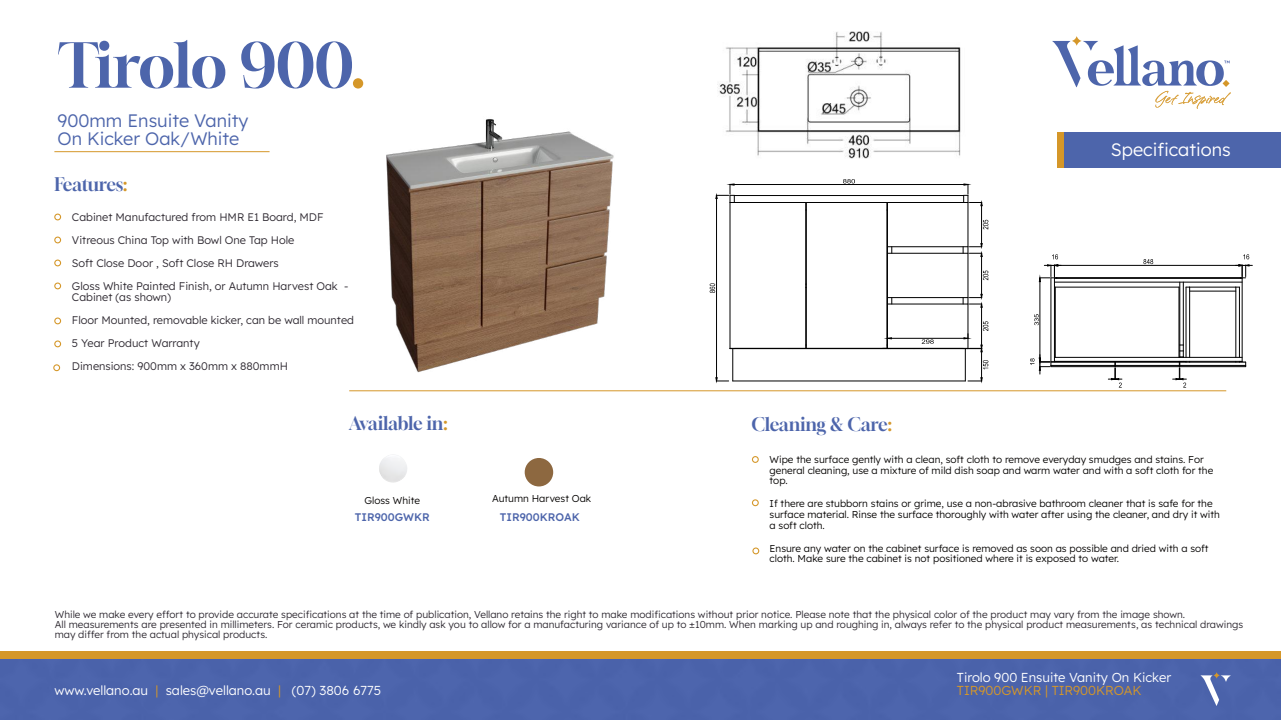
<style>
.page{position:relative;width:1281px;height:720px;background:#fff}
.page>*{position:absolute;margin:0;border:0;box-sizing:border-box;transform-origin:0 0}
.t1{font:60.6px "Gloock";letter-spacing:-.02em;color:#4d65ab}
.t2{font:300 18px/18px "Lexend";color:#4d65ab}
.t3{font:18px "Gloock";letter-spacing:-.015em;color:#4d65ab}
.t4{font:300 18px "Lexend";color:#fff}
.t5{font:18px "Gloock";letter-spacing:-.035em;color:#4d65ab}
.t6{font:300 13px "Lexend";color:#fff}
.t7{font:300 13px "Lexend";color:#d59729}
.t8{font:300 11px/23px "Lexend";color:#2f2a32}
.t9{font:500 11px "Lexend";color:#4d65ab}
.t10{font:300 10px/11px "Lexend";color:#070504}
.t11{font:300 10px/10px "Lexend";color:#2f2a32}
.s1{color:#d59729}
</style>
<div class="page">
<div style="left:1057px;top:132px;width:223px;height:36px;background:#4d65ab"></div>
<div style="left:1057px;top:132px;width:7px;height:36px;background:#d59729"></div>
<div style="left:0;top:659px;width:1280px;height:61px;background:#4b63ab"></div>
<svg style="left:1200px;top:672px;width:30px;height:34px"></svg>
<div style="left:54px;top:214px;width:7px;height:6px;border:1px solid #d59729;border-radius:50%"></div>
<div style="left:54px;top:237px;width:7px;height:6px;border:1px solid #d59729;border-radius:50%"></div>
<div style="left:54px;top:260px;width:7px;height:6px;border:1px solid #d59729;border-radius:50%"></div>
<div style="left:54px;top:283px;width:7px;height:6px;border:1px solid #d59729;border-radius:50%"></div>
<div style="left:54px;top:318px;width:7px;height:6px;border:1px solid #d59729;border-radius:50%"></div>
<div style="left:752px;top:456px;width:6px;height:7px;border:1px solid #d59729;border-radius:50%"></div>
<div style="left:752px;top:499px;width:6px;height:7px;border:1px solid #d59729;border-radius:50%"></div>
<div style="left:752px;top:548px;width:7px;height:6px;border:1px solid #d59729;border-radius:50%"></div>
<div style="left:54px;top:340px;width:7px;height:7px;border:1px solid #d59729;border-radius:50%"></div>
<hr style="left:54px;top:151px;width:215px;height:1px;background:#d59729">
<svg style="left:1052px;top:36px;width:178px;height:73px"></svg>
<hr style="left:349px;top:390px;width:877px;height:1px;background:#d59729">
<div style="left:0;top:651px;width:1280px;height:8px;background:#d59729"></div>
<img style="left:379px;top:455px;width:28px;height:28px">
<img style="left:349px;top:119px;width:319px;height:273px">
<div style="left:53px;top:364px;width:7px;height:7px;border:1px solid #d59729;border-radius:50%"></div>
<div style="left:524px;top:458px;width:29px;height:28px;background:#8d6840;border-radius:50%"></div>
<hr style="left:967px;top:202px;width:1px;height:45px;background:#000">
<hr style="left:887px;top:202px;width:81px;height:1px;background:#000">
<hr style="left:887px;top:202px;width:1px;height:45px;background:#000">
<hr style="left:887px;top:247px;width:81px;height:1px;background:#000">
<hr style="left:967px;top:304px;width:1px;height:44px;background:#000">
<hr style="left:887px;top:304px;width:81px;height:1px;background:#000">
<hr style="left:887px;top:304px;width:1px;height:44px;background:#000">
<hr style="left:732px;top:349px;width:1px;height:32px;background:#000">
<hr style="left:732px;top:381px;width:233px;height:1px;background:#000">
<hr style="left:967px;top:253px;width:1px;height:45px;background:#000">
<hr style="left:887px;top:253px;width:81px;height:1px;background:#000">
<hr style="left:887px;top:253px;width:1px;height:45px;background:#000">
<hr style="left:887px;top:297px;width:81px;height:1px;background:#000">
<hr style="left:734px;top:195px;width:229px;height:1px;background:#000">
<hr style="left:735px;top:348px;width:228px;height:1px;background:#000">
<svg style="left:887px;top:247px;width:5px;height:6px"></svg>
<svg style="left:887px;top:298px;width:5px;height:6px"></svg>
<hr style="left:886px;top:202px;width:1px;height:146px;background:#000">
<hr style="left:806px;top:202px;width:81px;height:1px;background:#000">
<hr style="left:806px;top:202px;width:1px;height:146px;background:#000">
<hr style="left:805px;top:202px;width:1px;height:146px;background:#000">
<hr style="left:730px;top:202px;width:75px;height:1px;background:#000">
<hr style="left:730px;top:202px;width:1px;height:146px;background:#000">
<hr style="left:730px;top:348px;width:75px;height:1px;background:#000">
<hr style="left:734px;top:184px;width:230px;height:1px;background:#000">
<svg style="left:843px;top:179px;width:12px;height:4px"></svg>
<hr style="left:716px;top:199px;width:1px;height:179px;background:#000">
<svg style="left:715px;top:184px;width:20px;height:18px"></svg>
<svg style="left:715px;top:378px;width:13px;height:4px"></svg>
<svg style="left:709px;top:283px;width:6px;height:10px"></svg>
<hr style="left:981px;top:307px;width:1px;height:38px;background:#000">
<svg style="left:963px;top:345px;width:25px;height:37px"></svg>
<svg style="left:982px;top:321px;width:6px;height:10px"></svg>
<hr style="left:981px;top:257px;width:1px;height:37px;background:#000">
<svg style="left:963px;top:294px;width:19px;height:13px"></svg>
<svg style="left:982px;top:271px;width:6px;height:9px"></svg>
<hr style="left:981px;top:206px;width:1px;height:38px;background:#000">
<svg style="left:963px;top:184px;width:19px;height:22px"></svg>
<svg style="left:963px;top:243px;width:19px;height:14px"></svg>
<svg style="left:982px;top:220px;width:6px;height:9px"></svg>
<hr style="left:891px;top:338px;width:73px;height:1px;background:#000">
<svg style="left:921px;top:339px;width:12px;height:5px"></svg>
<img style="left:717px;top:31px;width:244px;height:128px">
<hr style="left:1039px;top:282px;width:1px;height:76px;background:#000">
<svg style="left:1034px;top:314px;width:4px;height:11px"></svg>
<svg style="left:1052px;top:254px;width:6px;height:5px"></svg>
<svg style="left:1243px;top:254px;width:6px;height:5px"></svg>
<hr style="left:1057px;top:265px;width:181px;height:1px;background:#000">
<svg style="left:1143px;top:259px;width:10px;height:5px"></svg>
<hr style="left:1179px;top:365px;width:66px;height:1px;background:#000">
<hr style="left:1179px;top:362px;width:66px;height:1px;background:#000">
<hr style="left:1179px;top:366px;width:66px;height:1px;background:#000">
<hr style="left:1054px;top:361px;width:188px;height:1px;background:#000">
<hr style="left:1054px;top:357px;width:188px;height:1px;background:#000">
<hr style="left:1050px;top:278px;width:1px;height:84px;background:#000">
<hr style="left:1054px;top:278px;width:1px;height:84px;background:#000">
<hr style="left:1242px;top:278px;width:1px;height:84px;background:#000">
<hr style="left:1239px;top:287px;width:1px;height:70px;background:#000">
<hr style="left:1235px;top:287px;width:1px;height:70px;background:#000">
<hr style="left:1115px;top:365px;width:64px;height:1px;background:#000">
<hr style="left:1115px;top:362px;width:64px;height:1px;background:#000">
<hr style="left:1115px;top:366px;width:64px;height:1px;background:#000">
<hr style="left:1054px;top:282px;width:188px;height:1px;background:#000">
<hr style="left:1051px;top:365px;width:63px;height:1px;background:#000">
<hr style="left:1051px;top:362px;width:63px;height:1px;background:#000">
<svg style="left:1108px;top:362px;width:14px;height:26px"></svg>
<hr style="left:1051px;top:366px;width:63px;height:1px;background:#000">
<hr style="left:1179px;top:282px;width:1px;height:63px;background:#000">
<hr style="left:1183px;top:282px;width:1px;height:63px;background:#000">
<hr style="left:1178px;top:287px;width:1px;height:70px;background:#000">
<hr style="left:1055px;top:287px;width:124px;height:1px;background:#000">
<hr style="left:1055px;top:287px;width:1px;height:70px;background:#000">
<hr style="left:1189px;top:287px;width:1px;height:70px;background:#000">
<hr style="left:1185px;top:287px;width:1px;height:70px;background:#000">
<hr style="left:1189px;top:291px;width:46px;height:1px;background:#000">
<hr style="left:1189px;top:287px;width:46px;height:1px;background:#000">
<svg style="left:1039px;top:265px;width:22px;height:17px"></svg>
<svg style="left:1235px;top:265px;width:17px;height:14px"></svg>
<hr style="left:1054px;top:278px;width:188px;height:1px;background:#000">
<svg style="left:1030px;top:355px;width:26px;height:19px"></svg>
<svg style="left:1172px;top:345px;width:18px;height:43px"></svg>
<svg style="left:1235px;top:361px;width:11px;height:6px"></svg>
<h1 class="t1" style="left:58px;top:29px;width:310px">Tirolo 900<span class="s1">.</span></h1>
<h2 class="t2" style="left:58px;top:111px;width:192px">900mm Ensuite Vanity<br>On Kicker Oak/White</h2>
<h2 class="t5" style="left:54px;top:173px;width:74px">Features<span class="s1">:</span></h2>
<p class="t8" style="left:72px;top:205px;width:278px">Cabinet Manufactured from HMR E1 Board, MDF Vitreous China Top with Bowl One Tap Hole<br>Soft Close Door , Soft Close RH Drawers<br>Gloss White Painted Finish, or Autumn Harvest Oak -</p>
<p class="t8" style="left:72px;top:285px;width:283px">Cabinet (as shown)<br>Floor Mounted, removable kicker, can be wall mounted<br>5 Year Product Warranty<br>Dimensions: 900mm x 360mm x 880mmH</p>
<h2 class="t3" style="left:349px;top:412px;width:100px">Available in<span class="s1">:</span></h2>
<h2 class="t3" style="left:751px;top:414px;width:142px">Cleaning &amp; Care<span class="s1">:</span></h2>
<h2 class="t4" style="left:1110px;top:138px;width:121px">Specifications</h2>
<p class="t10" style="left:364px;top:495px;width:57px">Gloss White</p>
<p class="t10" style="left:492px;top:493px;width:101px">Autumn Harvest Oak</p>
<p class="t9" style="left:500px;top:510px;width:81px">TIR900KROAK</p>
<p class="t9" style="left:355px;top:510px;width:76px">TIR900GWKR</p>
<p class="t10" style="left:769px;top:453px;width:445px">Wipe the surface gently with a clean, soft cloth to remove everyday smudges and stains. For general cleaning, use a mixture of mild dish soap and warm water and with a soft cloth for the</p>
<p class="t10" style="left:769px;top:474px;width:20px">top.</p>
<p class="t10" style="left:769px;top:497px;width:452px">If there are stubborn stains or grime, use a non-abrasive bathroom cleaner that is safe for the surface material. Rinse the surface thoroughly with water after using the cleaner, and dry it with a soft cloth.</p>
<p class="t10" style="left:769px;top:543px;width:440px;line-height:10px">Ensure any water on the cabinet surface is removed as soon as possible and dried with a soft cloth. Make sure the cabinet is not positioned where it is exposed to water.</p>
<p class="t11" style="left:55px;top:610px;width:1189px">While we make every effort to provide accurate specifications at the time of publication, Vellano retains the right to make modifications without prior notice. Please note that the physical color of the product may vary from the image shown.<br>All measurements are presented in millimeters. For ceramic products, we kindly ask you to allow for a manufacturing variance of up to ±10mm. When marking up and roughing in, always refer to the physical product measurements, as technical drawings may differ from the actual physical products.</p>
<h3 class="t6" style="left:54px;top:682px;width:328px">www.vellano.au <span class="s1">|</span> sales@vellano.au <span class="s1">|</span> (07) 3806 6775</h3>
<h3 class="t6" style="left:957px;top:669px;width:216px">Tirolo 900 Ensuite Vanity On Kicker</h3>
<h3 class="t7" style="left:957px;top:682px;width:186px">TIR900GWKR | TIR900KROAK</h3>
</div>
